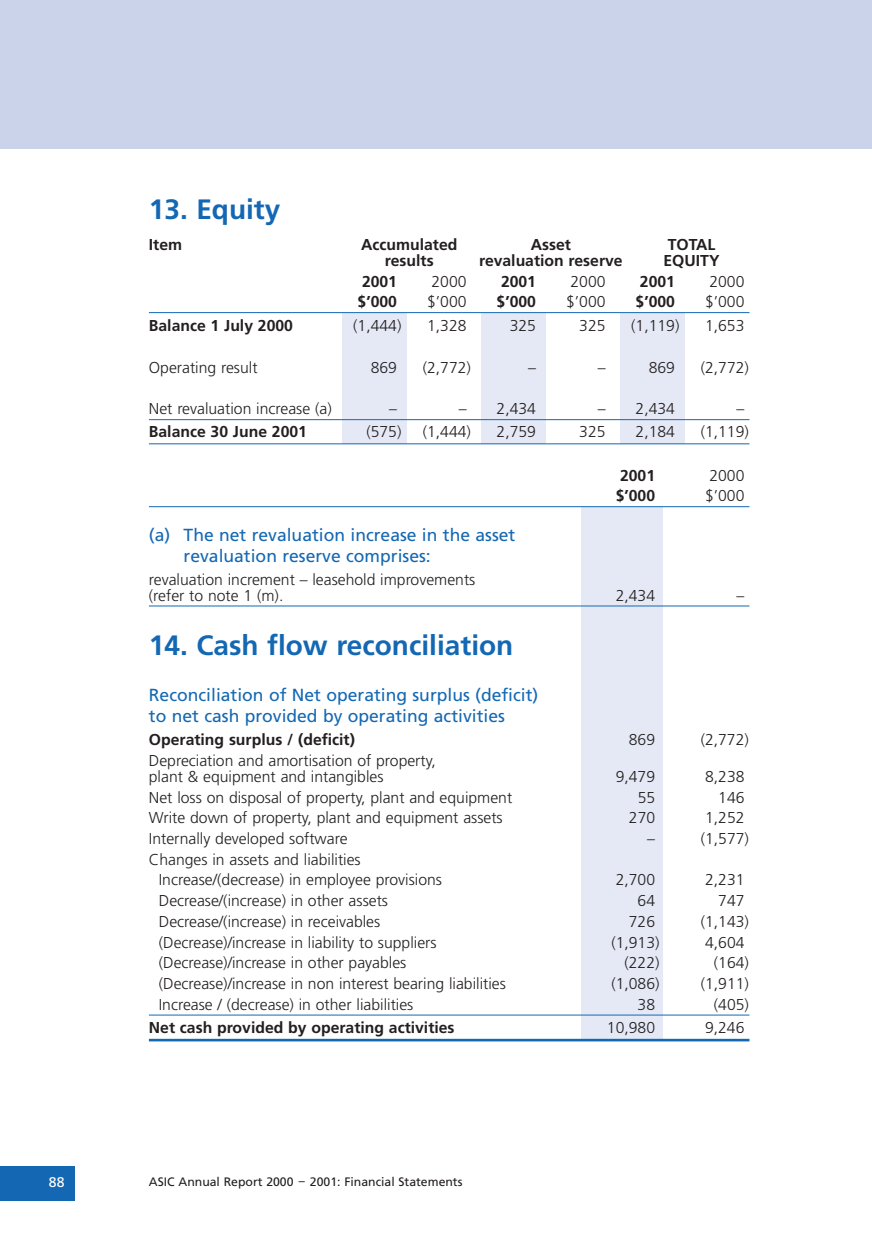
<style>
.page{position:relative;width:872px;height:1239px;background:#fff}
.page>*{position:absolute;margin:0;border:0;box-sizing:border-box;transform-origin:0 0}
.t1{font:700 28px "Frutiger";color:#1468b3}
.t2{font:17.5px/21px "Frutiger";color:#1468b3}
.t3{font:300 15.75px/15.8px "Frutiger";color:#231f20}
.t4{font:700 15.75px "Frutiger";color:#231f20}
.t5{font:14px "Frutiger";color:#fff}
.t6{font:12.25px "Frutiger";color:#231f20}
</style>
<div class="page">
<div style="left:580px;top:507px;width:82px;height:533px;background:#e4e9f5"></div>
<div style="left:342px;top:313px;width:65px;height:131px;background:#e4e9f5"></div>
<div style="left:481px;top:313px;width:65px;height:131px;background:#e4e9f5"></div>
<div style="left:620px;top:313px;width:65px;height:131px;background:#e4e9f5"></div>
<div style="left:0;top:0;width:872px;height:149px;background:#cbd3eb"></div>
<div style="left:0;top:1166px;width:74px;height:34px;background:#1468b3"></div>
<hr style="left:149px;top:312px;width:600px;height:1px;background:#1468b3">
<hr style="left:149px;top:419px;width:600px;height:1px;background:#1468b3">
<hr style="left:149px;top:443px;width:600px;height:1px;background:#1468b3">
<hr style="left:149px;top:506px;width:600px;height:1px;background:#1468b3">
<hr style="left:149px;top:606px;width:600px;height:1px;background:#1468b3">
<hr style="left:149px;top:1015px;width:600px;height:1px;background:#1468b3">
<hr style="left:149px;top:1039px;width:600px;height:2px;background:#1468b3">
<h1 class="t1" style="left:149px;top:198px;width:133px">13. Equity</h1>
<p class="t4" style="left:149px;top:238px;width:35px">Item</p>
<p class="t4" style="left:361px;top:238px;width:98px">Accumulated</p>
<p class="t4" style="left:531px;top:238px;width:42px">Asset</p>
<p class="t4" style="left:667px;top:238px;width:49px">TOTAL</p>
<p class="t4" style="left:385px;top:254px;width:50px">results</p>
<p class="t4" style="left:479px;top:254px;width:145px">revaluation reserve</p>
<p class="t4" style="left:663px;top:254px;width:58px">EQUITY</p>
<p class="t4" style="left:362px;top:275px;width:37px">2001</p>
<p class="t3" style="left:431px;top:274px;width:37px">2000</p>
<p class="t4" style="left:501px;top:275px;width:37px">2001</p>
<p class="t3" style="left:570px;top:274px;width:37px">2000</p>
<p class="t4" style="left:640px;top:275px;width:37px">2001</p>
<p class="t3" style="left:709px;top:274px;width:37px">2000</p>
<p class="t4" style="left:357px;top:295px;width:41px">$’000</p>
<p class="t3" style="left:427px;top:295px;width:41px">$’000</p>
<p class="t4" style="left:496px;top:295px;width:41px">$’000</p>
<p class="t3" style="left:566px;top:295px;width:41px">$’000</p>
<p class="t4" style="left:635px;top:295px;width:41px">$’000</p>
<p class="t3" style="left:705px;top:295px;width:41px">$’000</p>
<p class="t4" style="left:149px;top:320px;width:145px">Balance 1 July 2000</p>
<p class="t3" style="left:353px;top:319px;width:50px">(1,444)</p>
<p class="t3" style="left:427px;top:319px;width:41px">1,328</p>
<p class="t3" style="left:509px;top:319px;width:28px">325</p>
<p class="t3" style="left:579px;top:319px;width:28px">325</p>
<p class="t3" style="left:631px;top:319px;width:50px">(1,119)</p>
<p class="t3" style="left:705px;top:319px;width:41px">1,653</p>
<p class="t3" style="left:149px;top:361px;width:110px">Operating result</p>
<p class="t3" style="left:371px;top:361px;width:28px">869</p>
<p class="t3" style="left:423px;top:361px;width:50px">(2,772)</p>
<p class="t3" style="left:528px;top:361px;width:9px">–</p>
<p class="t3" style="left:597px;top:361px;width:9px">–</p>
<p class="t3" style="left:648px;top:361px;width:28px">869</p>
<p class="t3" style="left:700px;top:361px;width:50px">(2,772)</p>
<p class="t3" style="left:149px;top:402px;width:184px">Net revaluation increase (a)</p>
<p class="t3" style="left:389px;top:402px;width:9px">–</p>
<p class="t3" style="left:458px;top:402px;width:79px">– 2,434</p>
<p class="t3" style="left:597px;top:402px;width:79px">– 2,434</p>
<p class="t3" style="left:736px;top:402px;width:9px">–</p>
<p class="t4" style="left:149px;top:426px;width:159px">Balance 30 June 2001</p>
<p class="t3" style="left:366px;top:425px;width:37px">(575)</p>
<p class="t3" style="left:423px;top:425px;width:50px">(1,444)</p>
<p class="t3" style="left:496px;top:425px;width:41px">2,759</p>
<p class="t3" style="left:579px;top:425px;width:28px">325</p>
<p class="t3" style="left:635px;top:425px;width:41px">2,184</p>
<p class="t3" style="left:700px;top:425px;width:50px">(1,119)</p>
<p class="t4" style="left:620px;top:470px;width:37px">2001</p>
<p class="t3" style="left:709px;top:469px;width:37px">2000</p>
<p class="t4" style="left:615px;top:489px;width:41px">$’000</p>
<p class="t3" style="left:705px;top:489px;width:41px">$’000</p>
<p class="t2" style="left:184px;top:525px;width:333px;text-indent:-35px">(a) The net revaluation increase in the asset revaluation reserve comprises:</p>
<p class="t3" style="left:149px;top:573px;width:328px">revaluation increment – leasehold improvements (refer to note 1 (m).</p>
<p class="t3" style="left:615px;top:588px;width:41px">2,434</p>
<p class="t3" style="left:736px;top:588px;width:9px">–</p>
<h1 class="t1" style="left:149px;top:634px;width:366px">14. Cash flow reconciliation</h1>
<p class="t2" style="left:149px;top:686px;width:391px">Reconciliation of Net operating surplus (deficit) to net cash provided by operating activities</p>
<p class="t4" style="left:149px;top:734px;width:207px">Operating surplus / (deficit)</p>
<p class="t3" style="left:629px;top:733px;width:28px">869</p>
<p class="t3" style="left:700px;top:733px;width:50px">(2,772)</p>
<p class="t3" style="left:149px;top:754px;width:288px">Depreciation and amortisation of property, plant &amp; equipment and intangibles</p>
<p class="t3" style="left:615px;top:770px;width:41px">9,479</p>
<p class="t3" style="left:705px;top:770px;width:41px">8,238</p>
<p class="t3" style="left:149px;top:790px;width:365px">Net loss on disposal of property, plant and equipment</p>
<p class="t3" style="left:637px;top:790px;width:19px">55</p>
<p class="t3" style="left:718px;top:790px;width:28px">146</p>
<p class="t3" style="left:149px;top:811px;width:355px">Write down of property, plant and equipment assets</p>
<p class="t3" style="left:629px;top:811px;width:28px">270</p>
<p class="t3" style="left:705px;top:811px;width:41px">1,252</p>
<p class="t3" style="left:149px;top:832px;width:200px">Internally developed software</p>
<p class="t3" style="left:647px;top:832px;width:9px">–</p>
<p class="t3" style="left:700px;top:832px;width:50px">(1,577)</p>
<p class="t3" style="left:159px;top:850px;width:285px;line-height:20.7px;text-indent:-10px">Changes in assets and liabilities<br>Increase/(decrease) in employee provisions</p>
<p class="t3" style="left:615px;top:873px;width:41px">2,700</p>
<p class="t3" style="left:705px;top:873px;width:41px">2,231</p>
<p class="t3" style="left:159px;top:894px;width:231px">Decrease/(increase) in other assets</p>
<p class="t3" style="left:637px;top:894px;width:19px">64</p>
<p class="t3" style="left:718px;top:894px;width:28px">747</p>
<p class="t3" style="left:159px;top:915px;width:223px">Decrease/(increase) in receivables</p>
<p class="t3" style="left:629px;top:915px;width:28px">726</p>
<p class="t3" style="left:700px;top:915px;width:50px">(1,143)</p>
<p class="t3" style="left:159px;top:935px;width:279px">(Decrease)/increase in liability to suppliers</p>
<p class="t3" style="left:611px;top:935px;width:50px">(1,913)</p>
<p class="t3" style="left:705px;top:935px;width:41px">4,604</p>
<p class="t3" style="left:159px;top:956px;width:249px">(Decrease)/increase in other payables</p>
<p class="t3" style="left:624px;top:956px;width:37px">(222)</p>
<p class="t3" style="left:713px;top:956px;width:37px">(164)</p>
<p class="t3" style="left:159px;top:977px;width:348px">(Decrease)/increase in non interest bearing liabilities</p>
<p class="t3" style="left:611px;top:977px;width:50px">(1,086)</p>
<p class="t3" style="left:700px;top:977px;width:50px">(1,911)</p>
<p class="t3" style="left:159px;top:998px;width:256px">Increase / (decrease) in other liabilities</p>
<p class="t3" style="left:637px;top:998px;width:19px">38</p>
<p class="t3" style="left:713px;top:998px;width:37px">(405)</p>
<p class="t4" style="left:149px;top:1021px;width:307px">Net cash provided by operating activities</p>
<p class="t3" style="left:607px;top:1021px;width:50px">10,980</p>
<p class="t3" style="left:705px;top:1021px;width:41px">9,246</p>
<p class="t5" style="left:49px;top:1176px;width:17px">88</p>
<p class="t6" style="left:149px;top:1177px;width:315px">ASIC Annual Report 2000 – 2001: Financial Statements</p>
</div>
